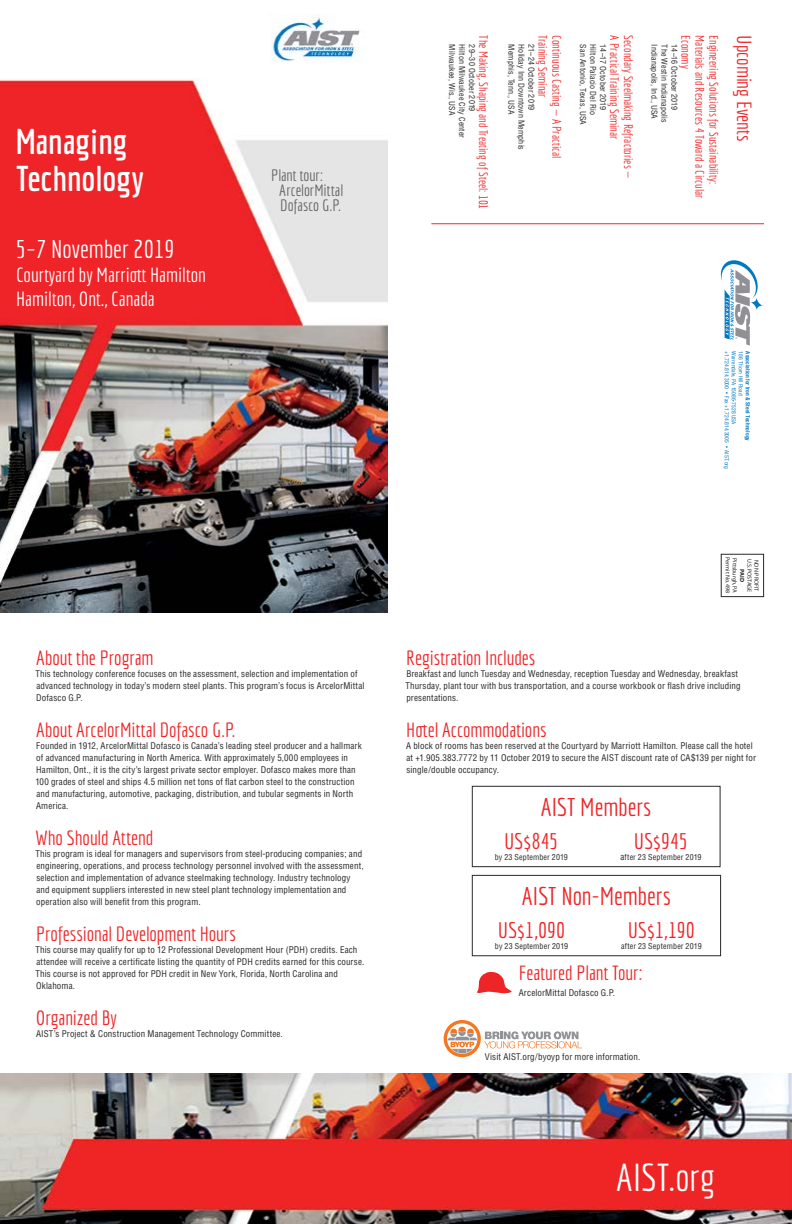
<style>
.page{position:relative;width:792px;height:1224px;background:#fff}
.page>*{position:absolute;margin:0;border:0;box-sizing:border-box;transform-origin:0 0}
.t1{font:38px "Economica";letter-spacing:.01em;color:#fff}
.t2{font:700 35px/37px "Economica";color:#fff}
.t3{font:25px "Economica";letter-spacing:-.005em;color:#ee2527}
.t4{font:25px "Economica";color:#fff}
.t5{font:22px "Economica";letter-spacing:.005em;color:#ee2527}
.t6{font:20px "Economica";color:#ee2527}
.t7{font:20px/24px "Economica";color:#fff}
.t8{font:16px/15px "Economica";color:#636466}
.t9{font:12px "Economica";color:#ee2527}
.t10{font:condensed 9px/12px "Helvetica";letter-spacing:.015em;color:#292829}
.t11{font:condensed 8px "Helvetica";letter-spacing:.015em;color:#292829}
.t12{font:6px "Myriad";color:#292829}
.t13{font:700 6px "Myriad";color:#292829}
.t14{font:condensed 5.6px "Helvetica";color:#0079c1}
.t15{font:700 condensed 5.6px "Helvetica";color:#0079c1}
.s1{font-size:9px}
</style>
<div class="page">
<img style="left:0;top:14px;width:387px;height:598px">
<img style="left:0;top:1073px;width:792px;height:151px">
<svg style="left:477px;top:972px;width:35px;height:22px"></svg>
<svg style="left:444px;top:1020px;width:138px;height:37px"></svg>
<div style="left:472px;top:786px;width:248px;height:81px;border:1px solid #292829"></div>
<div style="left:472px;top:875px;width:249px;height:81px;border:1px solid #292829"></div>
<div style="left:721px;top:554px;width:43px;height:43px;border:1px solid #292829"></div>
<svg style="left:721px;top:260px;width:42px;height:86px"></svg>
<hr style="left:431px;top:224px;width:333px;height:1px;background:#ee2527">
<h2 class="t2" style="left:16px;top:123px;width:129px">Managing<br>Technology</h2>
<h3 class="t4" style="left:16px;top:235px;width:160px">5–7 November 2019</h3>
<h3 class="t7" style="left:16px;top:263px;width:192px">Courtyard by Marriott Hamilton<br>Hamilton, Ont., Canada</h3>
<h3 class="t8" style="left:279px;top:168px;width:66px;text-indent:-8px">Plant tour:<br>ArcelorMittal<br>Dofasco G.P.</h3>
<h3 class="t6" style="left:36px;top:646px;width:119px">About the Program</h3>
<p class="t10" style="left:35px;top:668px;width:331px">This technology conference focuses on the assessment, selection and implementation of advanced technology in today’s modern steel plants. This program’s focus is ArcelorMittal<br>Dofasco G.P.</p>
<h3 class="t6" style="left:36px;top:718px;width:201px">About ArcelorMittal Dofasco G.P.</h3>
<p class="t10" style="left:35px;top:740px;width:328px">Founded in 1912, ArcelorMittal Dofasco is Canada’s leading steel producer and a hallmark of advanced manufacturing in North America. With approximately 5,000 employees in Hamilton, Ont., it is the city’s largest private sector employer. Dofasco makes more than 100 grades of steel and ships 4.5 million net tons of flat carbon steel to the construction and manufacturing, automotive, packaging, distribution, and tubular segments in North America.</p>
<h3 class="t6" style="left:35px;top:826px;width:120px">Who Should Attend</h3>
<p class="t10" style="left:35px;top:848px;width:330px">This program is ideal for managers and supervisors from steel-producing companies; and engineering, operations, and process technology personnel involved with the assessment, selection and implementation of advance steelmaking technology. Industry technology and equipment suppliers interested in new steel plant technology implementation and operation also will benefit from this program.</p>
<h3 class="t6" style="left:36px;top:922px;width:202px">Professional Development Hours</h3>
<p class="t10" style="left:35px;top:944px;width:330px">This course may qualify for up to 12 Professional Development Hour (PDH) credits. Each attendee will receive a certificate listing the quantity of PDH credits earned for this course.<br>This course is not approved for PDH credit in New York, Florida, North Carolina and Oklahoma.</p>
<h3 class="t6" style="left:36px;top:1006px;width:82px">Organized By</h3>
<p class="t10" style="left:36px;top:1028px;width:248px">AIST’s Project &amp; Construction Management Technology Committee.</p>
<h3 class="t9" style="left:490px;top:35px;width:175px;rotate:90deg">The Making, Shaping and Treating of Steel: 101</h3>
<p class="t11" style="left:457px;top:44px;width:73px;rotate:90deg">Milwaukee, Wis., USA</p>
<p class="t11" style="left:467px;top:44px;width:95px;rotate:90deg">Hilton Milwaukee City Center</p>
<p class="t11" style="left:477px;top:44px;width:69px;rotate:90deg">29–30 October 2019</p>
<h3 class="t9" style="left:550px;top:35px;width:64px;rotate:90deg">Training Seminar</h3>
<h3 class="t9" style="left:564px;top:35px;width:124px;rotate:90deg">Continuous Casting — A Practical</h3>
<p class="t11" style="left:516px;top:44px;width:71px;rotate:90deg">Memphis, Tenn., USA</p>
<p class="t11" style="left:526px;top:44px;width:107px;rotate:90deg">Holiday Inn Downtown Memphis</p>
<p class="t11" style="left:536px;top:44px;width:68px;rotate:90deg">21–24 October 2019</p>
<h3 class="t9" style="left:621px;top:35px;width:106px;rotate:90deg">A Practical Training Seminar</h3>
<h3 class="t9" style="left:635px;top:35px;width:145px;rotate:90deg">Secondary Steelmaking Refractories —</h3>
<p class="t11" style="left:588px;top:44px;width:82px;rotate:90deg">San Antonio, Texas, USA</p>
<p class="t11" style="left:598px;top:44px;width:72px;rotate:90deg">Hilton Palacio Del Rio</p>
<p class="t11" style="left:608px;top:44px;width:67px;rotate:90deg">14–17 October 2019</p>
<h3 class="t9" style="left:693px;top:35px;width:35px;rotate:90deg">Economy</h3>
<h3 class="t9" style="left:707px;top:35px;width:164px;rotate:90deg">Materials and Resources 4 Toward a Circular</h3>
<h3 class="t9" style="left:721px;top:35px;width:150px;rotate:90deg">Engineering Solutions for Sustainability:</h3>
<h3 class="t6" style="left:756px;top:35px;width:108px;rotate:90deg">Upcoming Events</h3>
<p class="t11" style="left:659px;top:44px;width:76px;rotate:90deg">Indianapolis, Ind., USA</p>
<p class="t11" style="left:669px;top:44px;width:80px;rotate:90deg">The Westin Indianapolis</p>
<p class="t11" style="left:679px;top:44px;width:67px;rotate:90deg">14–16 October 2019</p>
<p class="t15" style="left:751px;top:351px;width:91px;rotate:90deg">Association for Iron &amp; Steel Technology</p>
<p class="t14" style="left:737px;top:351px;width:74px;rotate:90deg">Warrendale, PA 15086-7528 USA</p>
<p class="t14" style="left:744px;top:351px;width:46px;rotate:90deg">186 Thorn Hill Road</p>
<p class="t14" style="left:730px;top:351px;width:119px;rotate:90deg">+1.724.814.3000 • Fax +1.724.814.3005 • AIST.org</p>
<p class="t12" style="left:731px;top:557px;width:38px;rotate:90deg">Permit No. 498</p>
<p class="t12" style="left:738px;top:558px;width:36px;rotate:90deg">Pittsburgh, PA</p>
<p class="t12" style="left:752px;top:559px;width:35px;rotate:90deg">U.S. POSTAGE</p>
<p class="t12" style="left:760px;top:560px;width:33px;rotate:90deg">NON-PROFIT</p>
<p class="t13" style="left:745px;top:569px;width:14px;rotate:90deg">PAID</p>
<h3 class="t6" style="left:406px;top:646px;width:131px">Registration Includes</h3>
<p class="t10" style="left:405px;top:667px;width:337px">Breakfast and lunch Tuesday and Wednesday, reception Tuesday and Wednesday, breakfast<br>Thursday, plant tour with bus transportation, and a course workbook or flash drive including presentations.</p>
<h3 class="t6" style="left:406px;top:718px;width:142px">Hotel Accommodations</h3>
<p class="t10" style="left:406px;top:739px;width:351px">A block of rooms has been reserved at the Courtyard by Marriott Hamilton. Please call the hotel at +1.905.383.7772 by 11 October 2019 to secure the AIST discount rate of CA$139 per night for single/double occupancy.</p>
<h3 class="t3" style="left:541px;top:793px;width:112px">AIST Members</h3>
<h3 class="t5" style="left:504px;top:829px;width:56px">US$845</h3>
<p class="t11" style="left:495px;top:852px;width:75px">by 23 September 2019</p>
<h3 class="t5" style="left:634px;top:829px;width:56px">US$945</h3>
<p class="t11" style="left:620px;top:852px;width:83px"><span class="s1">a</span>fter 23 September 2019</p>
<h3 class="t3" style="left:522px;top:882px;width:151px">AIST Non-Members</h3>
<h3 class="t5" style="left:498px;top:918px;width:69px">US$1,090</h3>
<p class="t11" style="left:495px;top:941px;width:75px">by 23 September 2019</p>
<h3 class="t5" style="left:628px;top:918px;width:69px">US$1,190</h3>
<p class="t11" style="left:621px;top:941px;width:82px">after 23 September 2019</p>
<h3 class="t6" style="left:519px;top:961px;width:125px">Featured Plant Tour:</h3>
<p class="t10" style="left:519px;top:987px;width:98px">ArcelorMittal Dofasco G.P.</p>
<p class="t10" style="left:485px;top:1051px;width:157px">Visit AIST.org/byoyp for more information.</p>
<h1 class="t1" style="left:616px;top:1156px;width:101px">AIST.org</h1>
</div>
